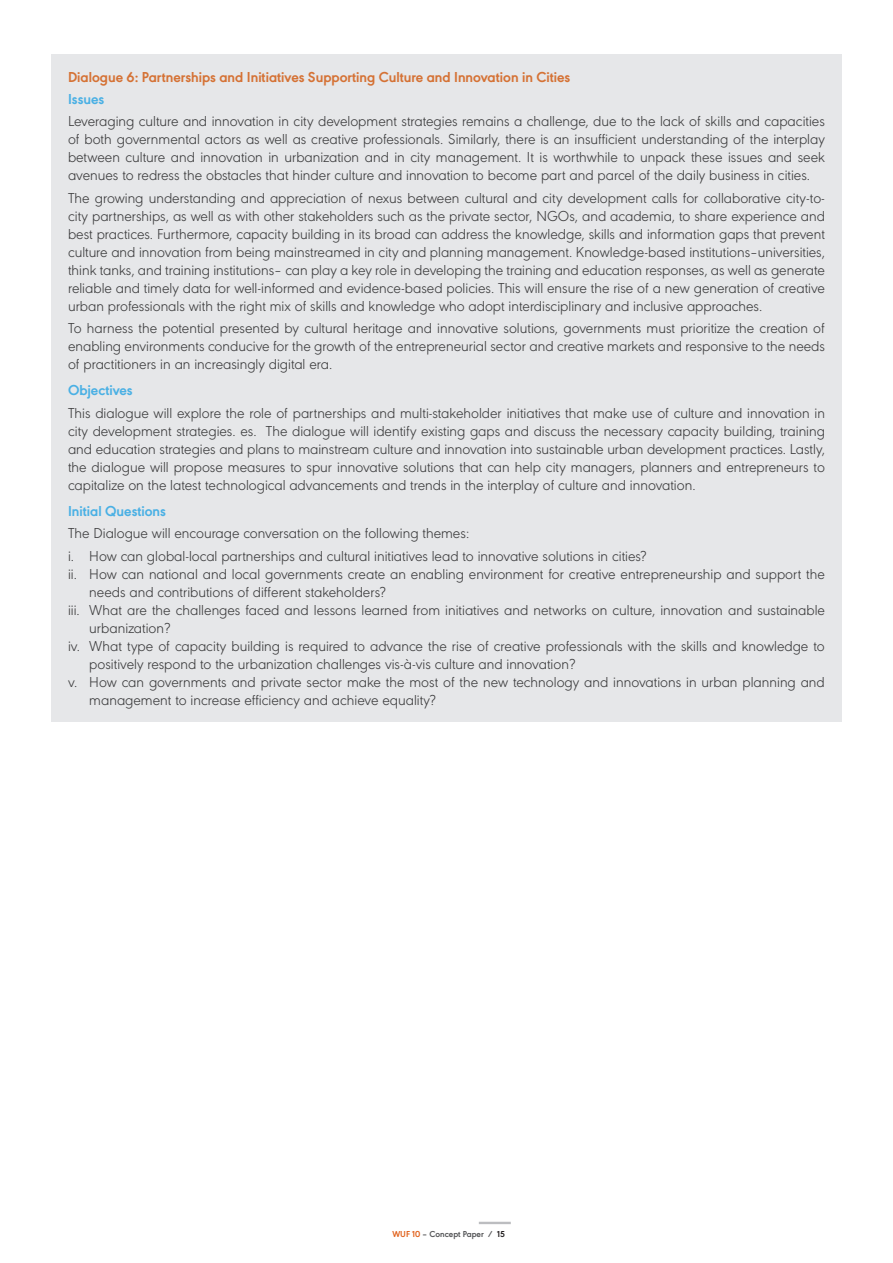
<style>
.page{position:relative;width:893px;height:1263px;background:#fff}
.page>*{position:absolute;margin:0;border:0;box-sizing:border-box;transform-origin:0 0}
.BODY_TEXT{font:300 15px/18px "URW Geometric";color:#3e3e3f;text-align:justify}
.BODY_TEXT-2{font:700 15px "URW Geometric";color:#d57235}
.BODY_TEXT-3{font:700 15px "URW Geometric";color:#4ab0e4}
.t1{font:700 9px "URW Geometric";color:#57585a}
.s1{color:#e1631e}
.s2{color:#231f20}
</style>
<div class="page">
<hr style="left:479px;top:1222px;width:32px;height:2px;background:#bcbdc0">
<div style="left:51px;top:54px;width:791px;height:668px;background:#e6e7e9"></div>
<p class="BODY_TEXT-2" style="left:68px;top:65px;width:504px">Dialogue 6: Partnerships and Initiatives Supporting Culture and Innovation in Cities</p>
<p class="BODY_TEXT-3" style="left:68px;top:88px;width:38px">Issues</p>
<p class="BODY_TEXT" style="left:68px;top:111px;width:758px">Leveraging culture and innovation in city development strategies remains a challenge, due to the lack of skills and capacities of both governmental actors as well as creative professionals. Similarly, there is an insufficient understanding of the interplay between culture and innovation in urbanization and in city management. It is worthwhile to unpack these issues and seek avenues to redress the obstacles that hinder culture and innovation to become part and parcel of the daily business in cities.</p>
<p class="BODY_TEXT" style="left:68px;top:187px;width:758px">The growing understanding and appreciation of nexus between cultural and city development calls for collaborative city-to&shy;city partnerships, as well as with other stakeholders such as the private sector, NGOs, and academia, to share experience and best practices. Furthermore, capacity building in its broad can address the knowledge, skills and information gaps that prevent culture and innovation from being mainstreamed in city and planning management. Knowledge-based institutions–universities, think tanks, and training institutions– can play a key role in developing the training and education responses, as well as generate reliable and timely data for well-informed and evidence-based policies. This will ensure the rise of a new generation of creative urban professionals with the right mix of skills and knowledge who adopt interdisciplinary and inclusive approaches.</p>
<p class="BODY_TEXT" style="left:68px;top:318px;width:758px">To harness the potential presented by cultural heritage and innovative solutions, governments must prioritize the creation of enabling environments conducive for the growth of the entrepreneurial sector and creative markets and responsive to the needs of practitioners in an increasingly digital era.</p>
<p class="BODY_TEXT-3" style="left:68px;top:379px;width:66px">Objectives</p>
<p class="BODY_TEXT" style="left:68px;top:402px;width:758px">This dialogue will explore the role of partnerships and multi-stakeholder initiatives that make use of culture and innovation in city development strategies. es. The dialogue will identify existing gaps and discuss the necessary capacity building, training and education strategies and plans to mainstream culture and innovation into sustainable urban development practices. Lastly, the dialogue will propose measures to spur innovative solutions that can help city managers, planners and entrepreneurs to capitalize on the latest technological advancements and trends in the interplay of culture and innovation.</p>
<p class="BODY_TEXT-3" style="left:68px;top:500px;width:100px">Initial Questions</p>
<p class="BODY_TEXT" style="left:68px;top:523px;width:403px">The Dialogue will encourage conversation on the following themes:</p>
<p class="BODY_TEXT" style="left:68px;top:545px;width:580px">i. How can global-local partnerships and cultural initiatives lead to innovative solutions in cities?</p>
<p class="BODY_TEXT" style="left:89px;top:563px;width:737px;text-indent:-21px">ii. How can national and local governments create an enabling environment for creative entrepreneurship and support the needs and contributions of different stakeholders?</p>
<p class="BODY_TEXT" style="left:89px;top:599px;width:737px;text-indent:-21px">iii. What are the challenges faced and lessons learned from initiatives and networks on culture, innovation and sustainable urbanization?</p>
<p class="BODY_TEXT" style="left:89px;top:635px;width:737px;text-indent:-21px">iv. What type of capacity building is required to advance the rise of creative professionals with the skills and knowledge to positively respond to the urbanization challenges vis-à-vis culture and innovation?</p>
<p class="BODY_TEXT" style="left:89px;top:671px;width:737px;text-indent:-21px">v. How can governments and private sector make the most of the new technology and innovations in urban planning and management to increase efficiency and achieve equality?</p>
<p class="t1" style="left:392px;top:1228px;width:114px"><span class="s1">WUF 10</span> – Concept Paper / <span class="s2">15</span></p>
</div>
